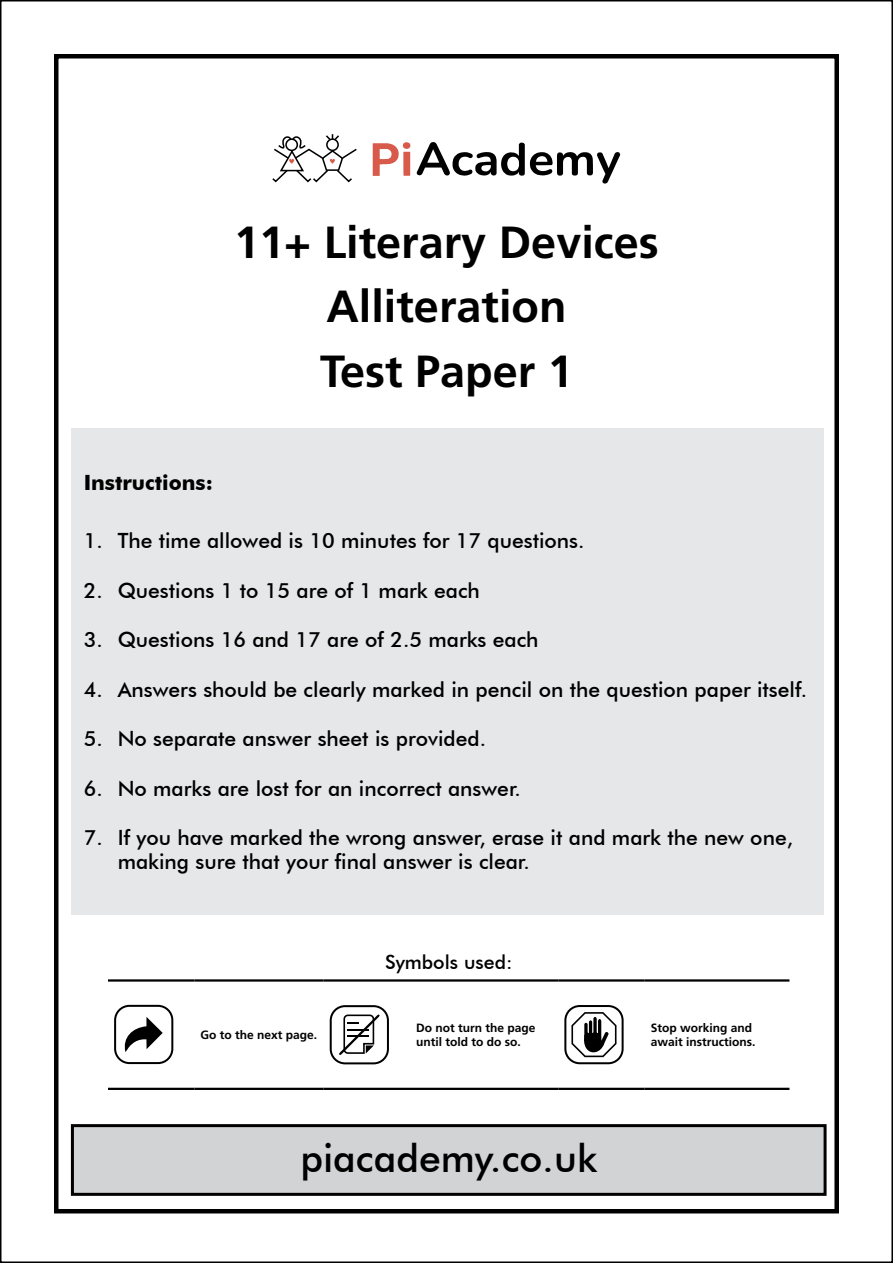
<style>
.page{position:relative;width:893px;height:1263px;background:#fff}
.page>*{position:absolute;margin:0;border:0;box-sizing:border-box;transform-origin:0 0}
.t1{font:700 45px/64.8px "Frutiger LT Std";color:#000;text-align:center}
.t2{font:500 39px "Futura BT";color:#000}
.t3{font:500 21px/24px "Futura BT";color:#000}
.t4{font:700 21px "Futura BT";color:#000}
.t5{font:500 19.5px "Futura BT";color:#000}
.t6{font:500 15px "Futura BT";color:#000}
.t7{font:700 12px/14.4px "Frutiger LT Std";color:#000}
</style>
<div class="page">
<div style="left:54px;top:54px;width:785px;height:1159px;border:4px solid #000"></div>
<hr style="left:108px;top:979px;width:86px;height:2px;background:#000">
<hr style="left:194px;top:979px;width:130px;height:2px;background:#000">
<hr style="left:324px;top:979px;width:86px;height:2px;background:#000">
<hr style="left:410px;top:979px;width:148px;height:2px;background:#000">
<hr style="left:558px;top:979px;width:87px;height:2px;background:#000">
<hr style="left:645px;top:979px;width:144px;height:2px;background:#000">
<hr style="left:108px;top:1088px;width:86px;height:2px;background:#000">
<hr style="left:194px;top:1088px;width:130px;height:2px;background:#000">
<hr style="left:324px;top:1088px;width:86px;height:2px;background:#000">
<hr style="left:410px;top:1088px;width:148px;height:2px;background:#000">
<hr style="left:558px;top:1088px;width:87px;height:2px;background:#000">
<hr style="left:645px;top:1088px;width:144px;height:2px;background:#000">
<svg style="left:124px;top:1017px;width:39px;height:35px"></svg>
<div style="left:114px;top:1005px;width:59px;height:59px;border:2px solid #000;border-radius:14px"></div>
<div style="left:330px;top:1005px;width:59px;height:59px;border:2px solid #000;border-radius:14px"></div>
<svg style="left:339px;top:1014px;width:41px;height:41px"></svg>
<svg style="left:570px;top:1011px;width:48px;height:47px"></svg>
<div style="left:564px;top:1005px;width:60px;height:59px;border:2px solid #000;border-radius:14px"></div>
<div style="left:72px;top:1125px;width:753px;height:69px;background:#d1d3d4"></div>
<div style="left:71px;top:1124px;width:756px;height:72px;border:3px solid #000"></div>
<svg style="left:272px;top:134px;width:85px;height:49px"></svg>
<svg style="left:373px;top:142px;width:38px;height:34px"></svg>
<svg style="left:417px;top:142px;width:203px;height:42px"></svg>
<div style="left:71px;top:429px;width:752px;height:486px;background:#e6e7e8"></div>
<h1 class="t1" style="left:234px;top:210px;width:426px">11+ Literary Devices<br>Alliteration<br>Test Paper 1</h1>
<p class="t4" style="left:84px;top:470px;width:131px">Instructions:</p>
<p class="t3" style="left:84px;top:529px;width:502px">1. The time allowed is 10 minutes for 17 questions.</p>
<p class="t3" style="left:84px;top:578px;width:398px">2. Questions 1 to 15 are of 1 mark each</p>
<p class="t3" style="left:84px;top:628px;width:456px">3. Questions 16 and 17 are of 2.5 marks each</p>
<p class="t3" style="left:84px;top:677px;width:725px">4. Answers should be clearly marked in pencil on the question paper itself.</p>
<p class="t3" style="left:84px;top:727px;width:404px">5. No separate answer sheet is provided.</p>
<p class="t3" style="left:84px;top:776px;width:439px">6. No marks are lost for an incorrect answer.</p>
<p class="t3" style="left:118px;top:826px;width:677px;text-indent:-34px">7. If you have marked the wrong answer, erase it and mark the new one, making sure that your final answer is clear.</p>
<p class="t5" style="left:385px;top:950px;width:129px">Symbols used:</p>
<p class="t7" style="left:200px;top:1028px;width:118px">Go to the next page.</p>
<p class="t7" style="left:416px;top:1021px;width:121px">Do not turn the page until told to do so.</p>
<p class="t7" style="left:651px;top:1021px;width:106px">Stop working and await instructions.</p>
<h2 class="t2" style="left:300px;top:1134px;width:298px">piacademy.co.uk</h2>
<p class="t6" style="left:312px;top:1161px;width:271px">© piacademy.co.uk - All rights reserved</p>
</div>
